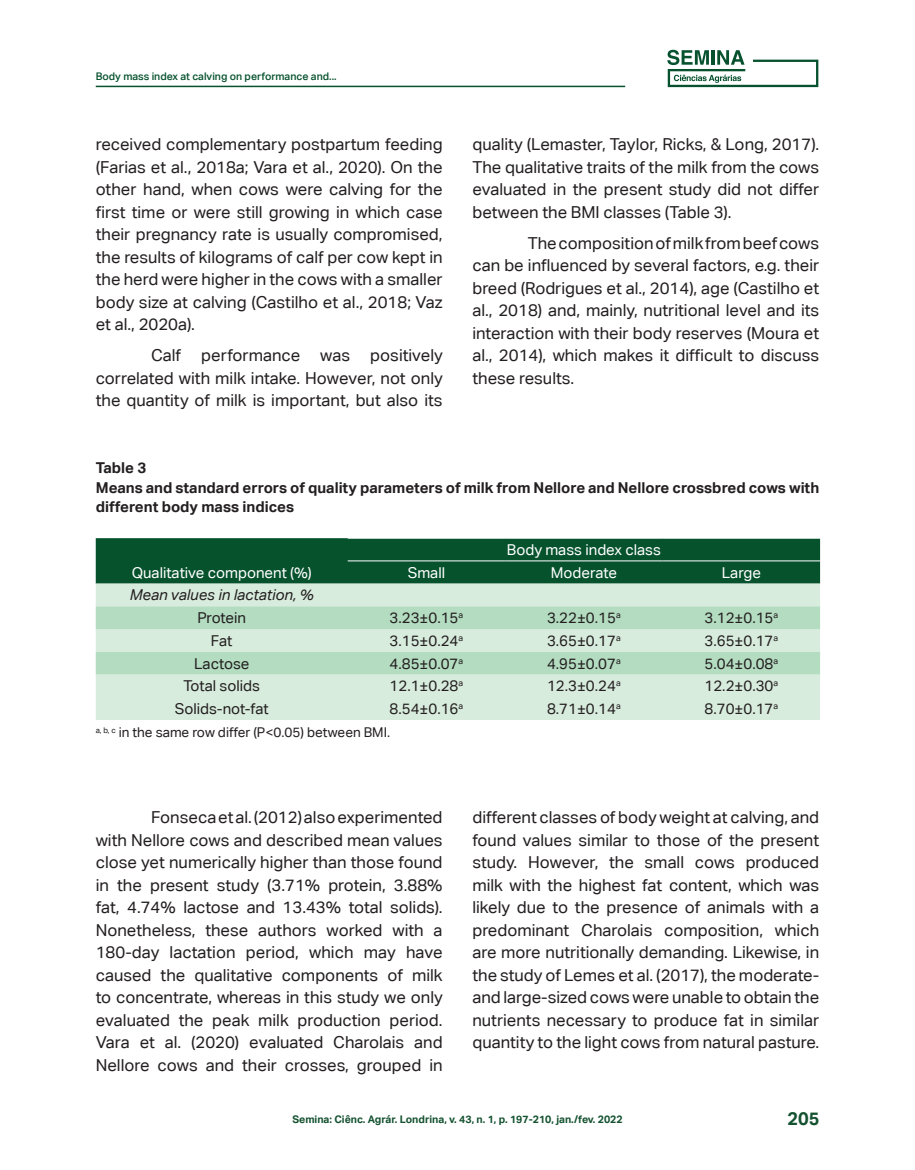
<style>
.page{position:relative;width:915px;height:1170px;background:#fff}
.page>*{position:absolute;margin:0;border:0;box-sizing:border-box;transform-origin:0 0}
.t1{font:700 18px "Aktiv Grotesk Corp";color:#145230}
.corpo_do_texto{font:16.5px/22.5px "Aktiv Grotesk Corp";color:#231f20;text-align:justify}
.texto_tabela{font:15px "Aktiv Grotesk Corp";color:#231f20}
.título_Tabela{font:700 15px/19.5px "Aktiv Grotesk Corp";color:#231f20}
.texto_tabela-2{font:15px "Aktiv Grotesk Corp";color:#fff}
.texto_tabela-3{font:italic 15px "Aktiv Grotesk Corp";color:#231f20}
.legenda_de_tabela{font:13.5px "Aktiv Grotesk Corp";color:#231f20}
.t2{font:700 10.5px "Aktiv Grotesk Corp";color:#145230}
.t3{font:500 10.5px "Aktiv Grotesk Corp";color:#06522d}
</style>
<div class="page">
<svg style="left:667px;top:50px;width:151px;height:37px"></svg>
<div style="left:753px;top:64px;width:60px;height:19px;background:#fff"></div>
<hr style="left:96px;top:86px;width:529px;height:1px;background:#06522d">
<div style="left:96px;top:538px;width:723px;height:45px;background:#06522d"></div>
<div style="left:96px;top:583px;width:723px;height:137px;background:#d8ecdd"></div>
<svg style="left:96px;top:606px;width:723px;height:68px;background:#bfe1ca"></svg>
<hr style="left:347px;top:560px;width:158px;height:1px;background:#fff">
<hr style="left:505px;top:560px;width:157px;height:1px;background:#fff">
<hr style="left:662px;top:560px;width:157px;height:1px;background:#fff">
<p class="t3" style="left:96px;top:69px;width:242px">Body mass index at calving on performance and...</p>
<p class="corpo_do_texto" style="left:96px;top:133px;width:348px">received complementary postpartum feeding (Farias et al., 2018a; Vara et al., 2020). On the other hand, when cows were calving for the first time or were still growing in which case their pregnancy rate is usually compromised, the results of kilograms of calf per cow kept in the herd were higher in the cows with a smaller body size at calving (Castilho et al., 2018; Vaz et al., 2020a).</p>
<p class="corpo_do_texto" style="left:96px;top:344px;width:348px;text-indent:55px">Calf performance was positively correlated with milk intake. However, not only the quantity of milk is important, but also its</p>
<p class="corpo_do_texto" style="left:472px;top:133px;width:348px">quality (Lemaster, Taylor, Ricks, &amp; Long, 2017).<br>The qualitative traits of the milk from the cows evaluated in the present study did not differ between the BMI classes (Table 3).</p>
<p class="corpo_do_texto" style="left:472px;top:231px;width:348px;text-indent:55px">The composition of milk from beef cows can be influenced by several factors, e.g. their breed (Rodrigues et al., 2014), age (Castilho et al., 2018) and, mainly, nutritional level and its interaction with their body reserves (Moura et al., 2014), which makes it difficult to discuss these results.</p>
<p class="título_Tabela" style="left:96px;top:458px;width:52px">Table 3</p>
<p class="título_Tabela" style="left:96px;top:477px;width:724px">Means and standard errors of quality parameters of milk from Nellore and Nellore crossbred cows with different body mass indices</p>
<p class="texto_tabela-2" style="left:506px;top:540px;width:155px">Body mass index class</p>
<p class="texto_tabela-2" style="left:132px;top:563px;width:181px">Qualitative component (%)</p>
<p class="texto_tabela-2" style="left:407px;top:563px;width:39px">Small</p>
<p class="texto_tabela-2" style="left:550px;top:563px;width:68px">Moderate</p>
<p class="texto_tabela-2" style="left:721px;top:563px;width:41px">Large</p>
<p class="texto_tabela-3" style="left:130px;top:586px;width:185px">Mean values in lactation, %</p>
<p class="texto_tabela" style="left:197px;top:609px;width:50px">Protein</p>
<p class="texto_tabela" style="left:389px;top:609px;width:75px">3.23±0.15<sup>a</sup></p>
<p class="texto_tabela" style="left:547px;top:609px;width:75px">3.22±0.15<sup>a</sup></p>
<p class="texto_tabela" style="left:704px;top:609px;width:75px">3.12±0.15<sup>a</sup></p>
<p class="texto_tabela" style="left:211px;top:631px;width:23px">Fat</p>
<p class="texto_tabela" style="left:389px;top:631px;width:75px">3.15±0.24<sup>a</sup></p>
<p class="texto_tabela" style="left:547px;top:631px;width:75px">3.65±0.17<sup>a</sup></p>
<p class="texto_tabela" style="left:704px;top:631px;width:75px">3.65±0.17<sup>a</sup></p>
<p class="texto_tabela" style="left:194px;top:654px;width:57px">Lactose</p>
<p class="texto_tabela" style="left:389px;top:654px;width:75px">4.85±0.07<sup>a</sup></p>
<p class="texto_tabela" style="left:547px;top:654px;width:75px">4.95±0.07<sup>a</sup></p>
<p class="texto_tabela" style="left:704px;top:654px;width:75px">5.04±0.08<sup>a</sup></p>
<p class="texto_tabela" style="left:183px;top:677px;width:78px">Total solids</p>
<p class="texto_tabela" style="left:389px;top:677px;width:75px">12.1±0.28<sup>a</sup></p>
<p class="texto_tabela" style="left:547px;top:677px;width:75px">12.3±0.24<sup>a</sup></p>
<p class="texto_tabela" style="left:704px;top:677px;width:75px">12.2±0.30<sup>a</sup></p>
<p class="texto_tabela" style="left:175px;top:699px;width:95px">Solids-not-fat</p>
<p class="texto_tabela" style="left:389px;top:699px;width:75px">8.54±0.16<sup>a</sup></p>
<p class="texto_tabela" style="left:547px;top:699px;width:75px">8.71±0.14<sup>a</sup></p>
<p class="texto_tabela" style="left:704px;top:699px;width:75px">8.70±0.17<sup>a</sup></p>
<p class="legenda_de_tabela" style="left:96px;top:724px;width:296px"><sup>a,</sup> <sup>b,</sup> <sup>c</sup> in the same row differ (P&lt;0.05) between BMI.</p>
<p class="corpo_do_texto" style="left:96px;top:806px;width:348px;text-indent:55px">Fonseca et al. (2012) also experimented with Nellore cows and described mean values close yet numerically higher than those found in the present study (3.71% protein, 3.88% fat, 4.74% lactose and 13.43% total solids).<br>Nonetheless, these authors worked with a 180-day lactation period, which may have caused the qualitative components of milk to concentrate, whereas in this study we only evaluated the peak milk production period.<br>Vara et al. (2020) evaluated Charolais and Nellore cows and their crosses, grouped in</p>
<p class="corpo_do_texto" style="left:472px;top:806px;width:348px">different classes of body weight at calving, and found values similar to those of the present study. However, the small cows produced milk with the highest fat content, which was likely due to the presence of animals with a predominant Charolais composition, which are more nutritionally demanding. Likewise, in the study of Lemes et al. (2017), the moderate&shy;and large-sized cows were unable to obtain the nutrients necessary to produce fat in similar quantity to the light cows from natural pasture.</p>
<p class="t2" style="left:292px;top:1112px;width:331px">Semina: Ciênc. Agrár. Londrina, v. 43, n. 1, p. 197-210, jan./fev. 2022</p>
<p class="t1" style="left:787px;top:1107px;width:33px">205</p>
</div>
